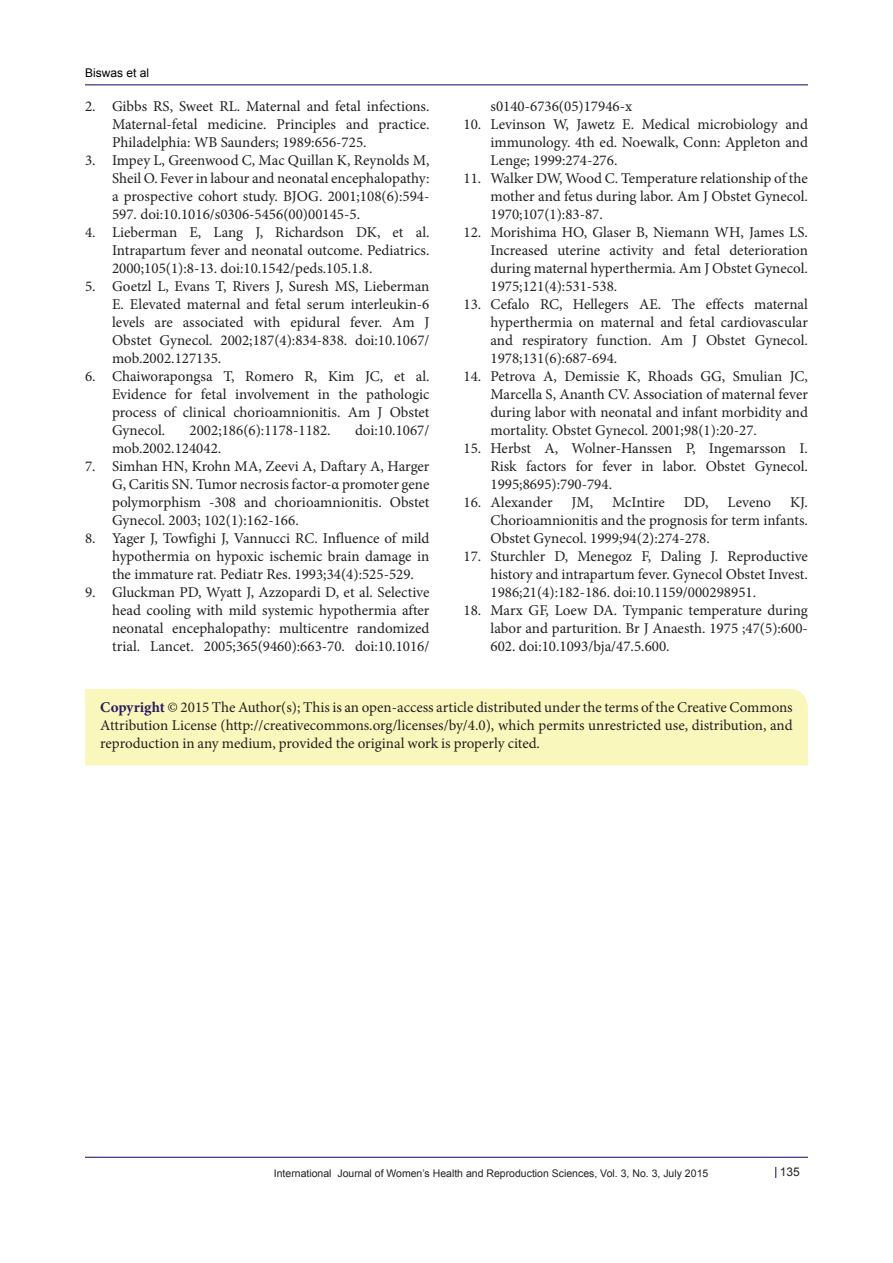
<style>
.page{position:relative;width:893px;height:1263px;background:#fff}
.page>*{position:absolute;margin:0;border:0;box-sizing:border-box;transform-origin:0 0}
.t1{font:15px/18px "Minion Pro";color:#231f20;text-align:justify}
.t2{font:12px "Arial";color:#000001}
.t3{font:12px "Arial";color:#231f20}
.t4{font:10.5px "Arial";color:#231f20}
.s1{font-weight:700;color:#261d5c}
</style>
<div class="page">
<hr style="left:85px;top:85px;width:723px;height:1px;background:#190066">
<hr style="left:85px;top:1157px;width:723px;height:1px;background:#190066">
<div style="left:85px;top:689px;width:723px;height:76px;background:#faf7bd"></div>
<p class="t2" style="left:85px;top:65px;width:66px">Biswas et al</p>
<p class="t1" style="left:112px;top:97px;width:319px;text-indent:-27px">2. Gibbs RS, Sweet RL. Maternal and fetal infections.<br>Maternal-fetal medicine. Principles and practice.<br>Philadelphia: WB Saunders; 1989:656-725.</p>
<p class="t1" style="left:112px;top:151px;width:319px;text-indent:-27px">3. Impey L, Greenwood C, Mac Quillan K, Reynolds M, Sheil O. Fever in labour and neonatal encephalopathy: a prospective cohort study. BJOG. 2001;108(6):594- 597. doi:10.1016/s0306-5456(00)00145-5.</p>
<p class="t1" style="left:112px;top:223px;width:319px;text-indent:-27px">4. Lieberman E, Lang J, Richardson DK, et al.<br>Intrapartum fever and neonatal outcome. Pediatrics.<br>2000;105(1):8-13. doi:10.1542/peds.105.1.8.</p>
<p class="t1" style="left:112px;top:277px;width:319px;text-indent:-27px">5. Goetzl L, Evans T, Rivers J, Suresh MS, Lieberman E. Elevated maternal and fetal serum interleukin-6 levels are associated with epidural fever. Am J Obstet Gynecol. 2002;187(4):834-838. doi:10.1067/ mob.2002.127135.</p>
<p class="t1" style="left:112px;top:367px;width:319px;text-indent:-27px">6. Chaiworapongsa T, Romero R, Kim JC, et al.<br>Evidence for fetal involvement in the pathologic process of clinical chorioamnionitis. Am J Obstet Gynecol.</p>
<p class="t1" style="left:190px;top:421px;width:143px">2002;186(6):1178-1182.</p>
<p class="t1" style="left:355px;top:421px;width:76px">doi:10.1067/</p>
<p class="t1" style="left:112px;top:439px;width:111px">mob.2002.124042.</p>
<p class="t1" style="left:112px;top:457px;width:319px;text-indent:-27px">7. Simhan HN, Krohn MA, Zeevi A, Daftary A, Harger G, Caritis SN. Tumor necrosis factor-α promoter gene polymorphism -308 and chorioamnionitis. Obstet Gynecol. 2003; 102(1):162-166.</p>
<p class="t1" style="left:112px;top:529px;width:319px;text-indent:-27px">8. Yager J, Towfighi J, Vannucci RC. Influence of mild hypothermia on hypoxic ischemic brain damage in the immature rat. Pediatr Res. 1993;34(4):525-529.</p>
<p class="t1" style="left:112px;top:583px;width:319px;text-indent:-27px">9. Gluckman PD, Wyatt J, Azzopardi D, et al. Selective head cooling with mild systemic hypothermia after neonatal encephalopathy: multicentre randomized trial. Lancet. 2005;365(9460):663-70. doi:10.1016/</p>
<p class="t1" style="left:490px;top:97px;width:143px">s0140-6736(05)17946-x</p>
<p class="t1" style="left:490px;top:115px;width:319px;text-indent:-27px">10. Levinson W, Jawetz E. Medical microbiology and immunology. 4th ed. Noewalk, Conn: Appleton and Lenge; 1999:274-276.</p>
<p class="t1" style="left:490px;top:169px;width:319px;text-indent:-27px">11. Walker DW, Wood C. Temperature relationship of the mother and fetus during labor. Am J Obstet Gynecol.<br>1970;107(1):83-87.</p>
<p class="t1" style="left:490px;top:223px;width:319px;text-indent:-27px">12. Morishima HO, Glaser B, Niemann WH, James LS.<br>Increased uterine activity and fetal deterioration during maternal hyperthermia. Am J Obstet Gynecol.<br>1975;121(4):531-538.</p>
<p class="t1" style="left:490px;top:295px;width:319px;text-indent:-27px">13. Cefalo RC, Hellegers AE. The effects maternal hyperthermia on maternal and fetal cardiovascular and respiratory function. Am J Obstet Gynecol.<br>1978;131(6):687-694.</p>
<p class="t1" style="left:490px;top:367px;width:319px;text-indent:-27px">14. Petrova A, Demissie K, Rhoads GG, Smulian JC, Marcella S, Ananth CV. Association of maternal fever during labor with neonatal and infant morbidity and mortality. Obstet Gynecol. 2001;98(1):20-27.</p>
<p class="t1" style="left:490px;top:439px;width:319px;text-indent:-27px">15. Herbst A, Wolner-Hanssen P, Ingemarsson I.<br>Risk factors for fever in labor. Obstet Gynecol.<br>1995;8695):790-794.</p>
<p class="t1" style="left:463px;top:493px;width:91px">16. Alexander</p>
<p class="t1" style="left:572px;top:493px;width:23px">JM,</p>
<p class="t1" style="left:612px;top:493px;width:54px">McIntire</p>
<p class="t1" style="left:684px;top:493px;width:26px">DD,</p>
<p class="t1" style="left:727px;top:493px;width:45px">Leveno</p>
<p class="t1" style="left:490px;top:493px;width:319px;text-indent:300px">KJ.<br>Chorioamnionitis and the prognosis for term infants.<br>Obstet Gynecol. 1999;94(2):274-278.</p>
<p class="t1" style="left:490px;top:547px;width:319px;text-indent:-27px">17. Sturchler D, Menegoz F, Daling J. Reproductive history and intrapartum fever. Gynecol Obstet Invest.<br>1986;21(4):182-186. doi:10.1159/000298951.</p>
<p class="t1" style="left:490px;top:601px;width:319px;text-indent:-27px">18. Marx GF, Loew DA. Tympanic temperature during labor and parturition. Br J Anaesth. 1975 ;47(5):600- 602. doi:10.1093/bja/47.5.600.</p>
<p class="t1" style="left:100px;top:698px;width:694px"><span class="s1">Copyright</span> © 2015 The Author(s); This is an open-access article distributed under the terms of the Creative Commons Attribution License (http://creativecommons.org/licenses/by/4.0), which permits unrestricted use, distribution, and reproduction in any medium, provided the original work is properly cited.</p>
<p class="t4" style="left:274px;top:1166px;width:436px">International Journal of Women’s Health and Reproduction Sciences, Vol. 3, No. 3, July 2015</p>
<p class="t3" style="left:780px;top:1163px;width:22px">135</p>
</div>
